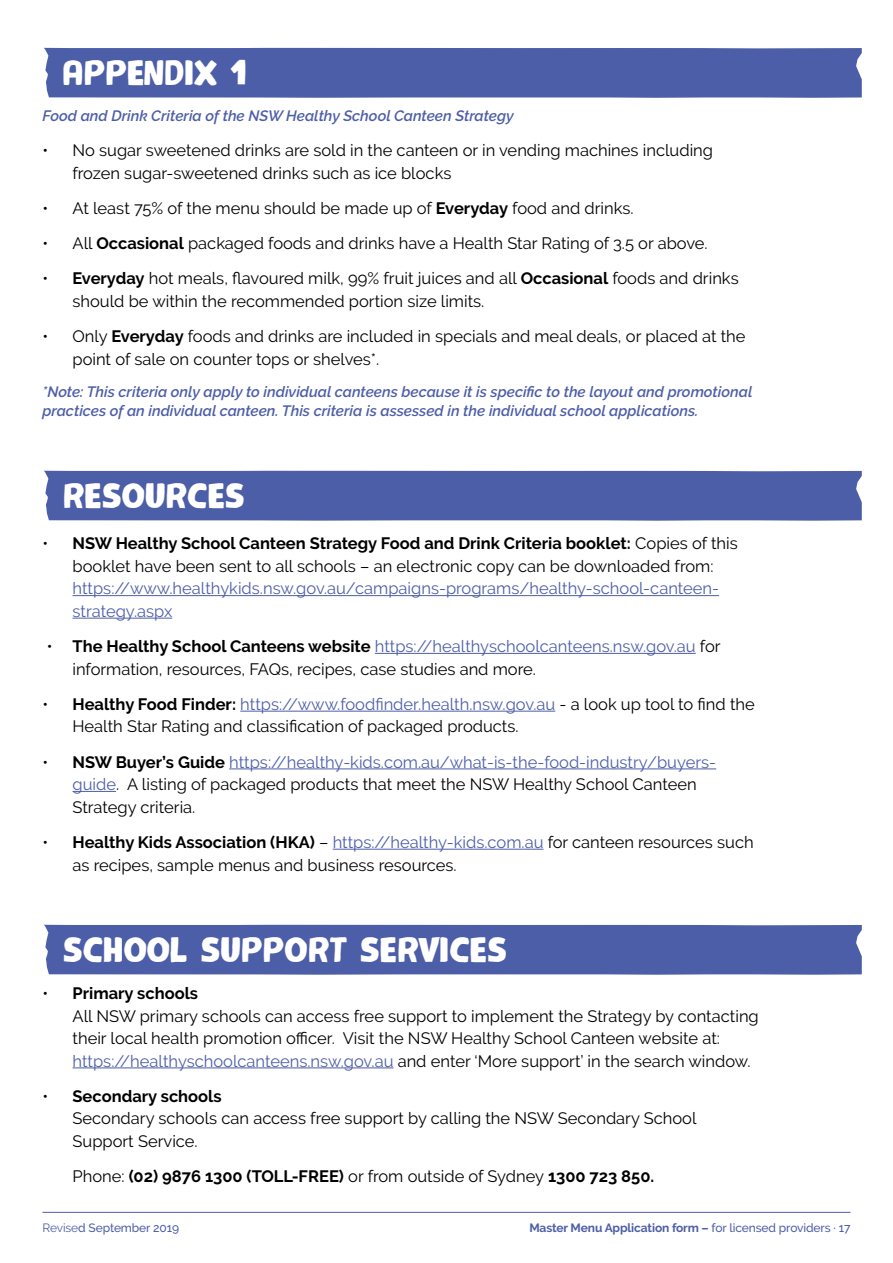
<style>
.page{position:relative;width:893px;height:1263px;background:#fff}
.page>*{position:absolute;margin:0;border:0;box-sizing:border-box;transform-origin:0 0}
.t1{font:39px "Pequena";color:#fff}
.t2{font:16.5px/22.5px "Raleway";color:#000}
.t3{font:16.5px/22.5px "Raleway";color:#4d5ea8}
.t4{font:700 16.5px "Raleway";color:#000}
.t5{font:italic 600 15px/19.5px "Raleway";color:#4d5ea8}
.t6{font:700 12px "Raleway";letter-spacing:-.01em;color:#4d5ea8}
.t7{font:500 12px "Raleway";letter-spacing:-.01em;color:#4d5ea8}
.s1{font-weight:700}
.s2{color:#4d5ea8}
.s3{font-weight:400}
.s4{font-weight:500}
</style>
<div class="page">
<hr style="left:43px;top:1212px;width:807px;height:1px;background:#4d5ea8">
<hr style="left:73px;top:595px;width:646px;height:1px;background:#4d5ea8">
<hr style="left:73px;top:618px;width:99px;height:1px;background:#4d5ea8">
<hr style="left:375px;top:653px;width:321px;height:1px;background:#4d5ea8">
<hr style="left:240px;top:711px;width:315px;height:1px;background:#4d5ea8">
<hr style="left:229px;top:768px;width:487px;height:1px;background:#4d5ea8">
<hr style="left:73px;top:791px;width:43px;height:1px;background:#4d5ea8">
<hr style="left:333px;top:849px;width:210px;height:1px;background:#4d5ea8">
<hr style="left:73px;top:1067px;width:320px;height:1px;background:#4d5ea8">
<div style="left:44px;top:48px;width:818px;height:50px;background:#4d5ea8"></div>
<div style="left:44px;top:471px;width:818px;height:50px;background:#4d5ea8"></div>
<div style="left:44px;top:925px;width:818px;height:50px;background:#4d5ea8"></div>
<h1 class="t1" style="left:62px;top:46px;width:187px">APPENDIX 1</h1>
<p class="t5" style="left:43px;top:106px;width:473px">Food and Drink Criteria of the NSW Healthy School Canteen Strategy</p>
<p class="t2" style="left:73px;top:139px;width:642px;text-indent:-30px">• No sugar sweetened drinks are sold in the canteen or in vending machines including frozen sugar-sweetened drinks such as ice blocks</p>
<p class="t2" style="left:43px;top:197px;width:593px">• At least 75% of the menu should be made up of <span class="s1">Everyday</span> food and drinks.</p>
<p class="t2" style="left:43px;top:232px;width:667px">• All <span class="s1">Occasional</span> packaged foods and drinks have a Health Star Rating of 3.5 or above.</p>
<p class="t2" style="left:73px;top:267px;width:668px;text-indent:-30px">• <span class="s1">Everyday</span> hot meals, flavoured milk, 99% fruit juices and all <span class="s1">Occasional</span> foods and drinks should be within the recommended portion size limits.</p>
<p class="t2" style="left:73px;top:325px;width:675px;text-indent:-30px">• Only <span class="s1">Everyday</span> foods and drinks are included in specials and meal deals, or placed at the point of sale on counter tops or shelves*.</p>
<p class="t5" style="left:43px;top:382px;width:711px">*Note: This criteria only apply to individual canteens because it is specific to the layout and promotional practices of an individual canteen. This criteria is assessed in the individual school applications.</p>
<h1 class="t1" style="left:62px;top:469px;width:184px">RES0URCES</h1>
<p class="t2" style="left:43px;top:532px;width:697px;text-align:center">• <span class="s1">NSW Healthy School Canteen Strategy Food and Drink Criteria booklet:</span> Copies of this booklet have been sent to all schools – an electronic copy can be downloaded from:</p>
<p class="t3" style="left:73px;top:577px;width:648px">https://www.healthykids.nsw.gov.au/campaigns-programs/healthy-school-canteen&shy;strategy.aspx</p>
<p class="t2" style="left:73px;top:635px;width:650px;text-indent:-26px">• <span class="s1">The Healthy School Canteens website</span> <span class="s2">https://healthyschoolcanteens.nsw.gov.au</span> for information, resources, FAQs, recipes, case studies and more.</p>
<p class="t2" style="left:73px;top:693px;width:684px;text-indent:-30px">• <span class="s1">Healthy Food Finder:</span> <span class="s2">https://www.foodfinder.health.nsw.gov.au</span> - a look up tool to find the<br>Health Star Rating and classification of packaged products.</p>
<p class="t2" style="left:73px;top:751px;width:645px;text-indent:-30px">• <span class="s1">NSW Buyer’s Guide</span> <span class="s2">https://healthy-kids.com.au/what-is-the-food-industry/buyers&shy;guide</span>. A listing of packaged products that meet the NSW Healthy School Canteen<br>Strategy criteria.</p>
<p class="t2" style="left:73px;top:831px;width:683px;text-indent:-30px">• <span class="s1">Healthy Kids Association (HKA)</span> – <span class="s2">https://healthy-kids.com.au</span> for canteen resources such as recipes, sample menus and business resources.</p>
<h1 class="t1" style="left:62px;top:923px;width:446px">SCH00L SUPP0RT SERVICES</h1>
<p class="t2" style="left:73px;top:982px;width:688px;text-indent:-30px">• <span class="s1">Primary schools<br></span>All NSW primary schools can access free support to implement the Strategy by contacting their local health promotion officer. Visit the NSW Healthy School Canteen website at: <span class="s2">https://healthyschoolcanteens.nsw.gov.au</span> and enter ‘More support’ in the search window.</p>
<p class="t2" style="left:73px;top:1085px;width:626px;text-indent:-30px">• <span class="s1">Secondary schools<br></span>Secondary schools can access free support by calling the NSW Secondary School<br>Support Service.</p>
<p class="t4" style="left:73px;top:1167px;width:583px"><span class="s3">Phone:</span> (02) 9876 1300 (TOLL-FREE) <span class="s3">or from outside of Sydney</span> 1300 723 850.</p>
<p class="t7" style="left:43px;top:1220px;width:138px"><span class="s3">Revise</span>d September 2019</p>
<p class="t6" style="left:529px;top:1221px;width:323px">Master Menu Application form – <span class="s4">for licensed providers · 17</span></p>
</div>
